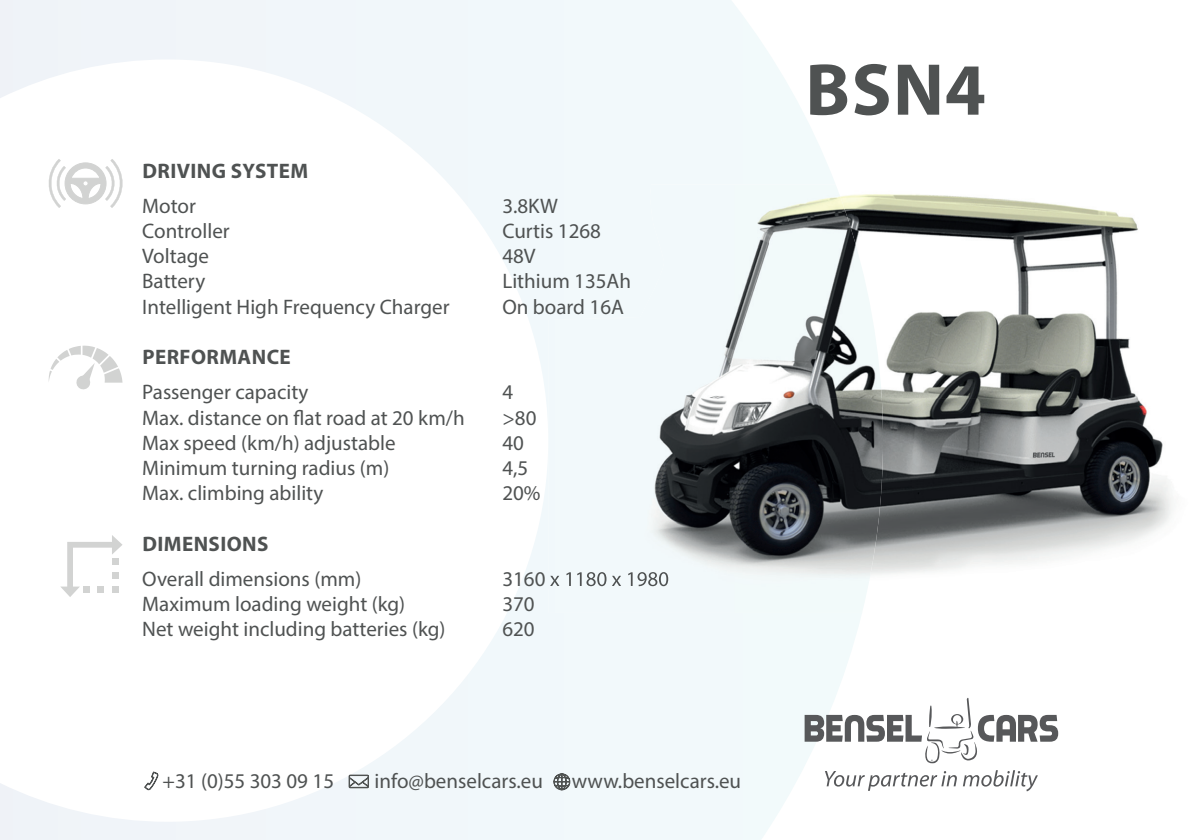
<style>
.page{position:relative;width:1191px;height:840px;background:#fff}
.page>*{position:absolute;margin:0;border:0;box-sizing:border-box;transform-origin:0 0}
.t1{font:700 74px "Myriad Pro";color:#4f5252}
.t2{font:21px/25.2px "Myriad Pro";color:#4f5252}
.t3{font:700 21px "Myriad Pro";letter-spacing:.02em;color:#4f5252}
</style>
<div class="page">
<svg style="left:0;top:0;width:197px;height:98px"></svg>
<svg style="left:49px;top:159px;width:74px;height:49px"></svg>
<svg style="left:49px;top:345px;width:73px;height:44px"></svg>
<svg style="left:60px;top:535px;width:63px;height:61px"></svg>
<img style="left:883px;top:194px;width:236px;height:204px">
<img style="left:1119px;top:216px;width:53px;height:329px">
<img style="left:883px;top:398px;width:237px;height:176px">
<img style="left:615px;top:184px;width:268px;height:428px">
<svg style="left:600px;top:317px;width:23px;height:1px"></svg>
<img style="left:549px;top:570px;width:119px;height:18px">
<svg style="left:144px;top:771px;width:14px;height:18px"></svg>
<svg style="left:349px;top:774px;width:20px;height:13px"></svg>
<svg style="left:553px;top:773px;width:17px;height:16px"></svg>
<svg style="left:804px;top:697px;width:254px;height:65px"></svg>
<svg style="left:825px;top:771px;width:132px;height:19px"></svg>
<svg style="left:963px;top:770px;width:75px;height:20px"></svg>
<p class="t3" style="left:142px;top:157px;width:167px">DRIVING SYSTEM</p>
<p class="t2" style="left:142px;top:193px;width:55px">Motor</p>
<p class="t2" style="left:502px;top:193px;width:57px">3.8KW</p>
<p class="t2" style="left:142px;top:218px;width:89px">Controller</p>
<p class="t2" style="left:502px;top:218px;width:100px">Curtis 1268</p>
<p class="t2" style="left:142px;top:243px;width:68px">Voltage</p>
<p class="t2" style="left:502px;top:243px;width:35px">48V</p>
<p class="t2" style="left:142px;top:268px;width:64px">Battery</p>
<p class="t2" style="left:502px;top:268px;width:130px">Lithium 135Ah</p>
<p class="t2" style="left:142px;top:293px;width:309px">Intelligent High Frequency Charger</p>
<p class="t2" style="left:502px;top:293px;width:123px">On board 16A</p>
<p class="t3" style="left:142px;top:343px;width:150px">PERFORMANCE</p>
<p class="t2" style="left:142px;top:379px;width:168px">Passenger capacity</p>
<p class="t2" style="left:502px;top:379px;width:12px">4</p>
<p class="t2" style="left:142px;top:404px;width:324px">Max. distance on at road at 20 km/h</p>
<p class="t2" style="left:502px;top:404px;width:36px">&gt;80</p>
<p class="t2" style="left:142px;top:429px;width:255px">Max speed (km/h) adjustable</p>
<p class="t2" style="left:502px;top:429px;width:23px">40</p>
<p class="t2" style="left:142px;top:455px;width:248px">Minimum turning radius (m)</p>
<p class="t2" style="left:502px;top:455px;width:27px">4,5</p>
<p class="t2" style="left:142px;top:480px;width:183px">Max. climbing ability</p>
<p class="t2" style="left:502px;top:480px;width:40px">20%</p>
<p class="t3" style="left:142px;top:529px;width:128px">DIMENSIONS</p>
<p class="t2" style="left:142px;top:565px;width:264px">Overall dimensions (mm)<br>Maximum loading weight (kg)</p>
<p class="t2" style="left:502px;top:591px;width:34px">370</p>
<p class="t2" style="left:142px;top:616px;width:305px">Net weight including batteries (kg)</p>
<p class="t2" style="left:502px;top:616px;width:34px">620</p>
<p class="t2" style="left:162px;top:767px;width:173px">+31 (0)55 303 09 15</p>
<p class="t2" style="left:374px;top:767px;width:170px">info@benselcars.eu</p>
<p class="t2" style="left:572px;top:767px;width:171px">www.benselcars.eu</p>
<h1 class="t1" style="left:805px;top:41px;width:182px">BSN4</h1>
</div>
